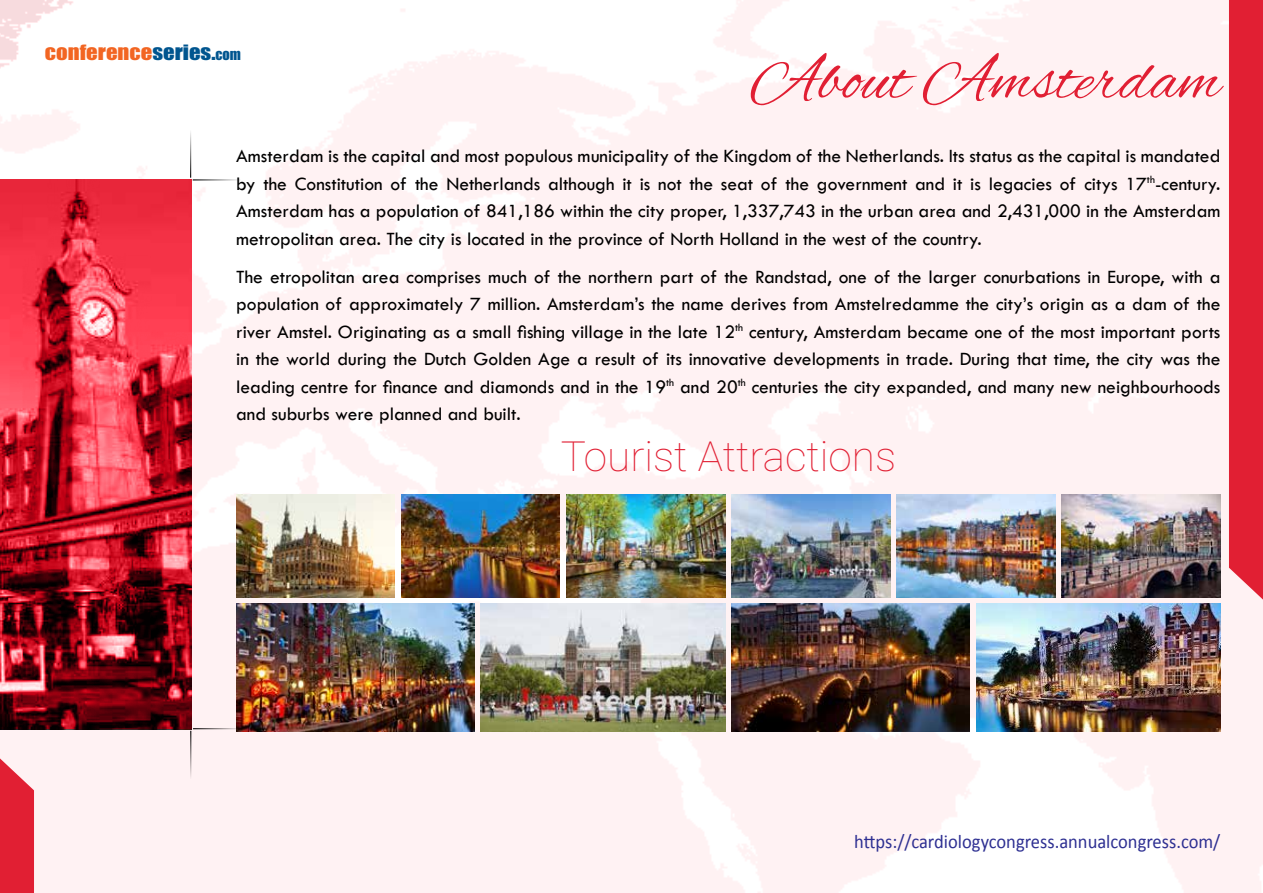
<style>
.page{position:relative;width:1263px;height:893px;background:#fff}
.page>*{position:absolute;margin:0;border:0;box-sizing:border-box;transform-origin:0 0}
.t1{font:66.6px "Alex Brush";color:#e11f33}
.t2{font:100 41.55px "Roboto";color:#e11f33}
.t3{font:19.5px/27.5px "Tw Cen";color:#000;text-align:justify}
.t4{font:19.5px "Calibri";color:#2e3092;scale:.95 1}
.t5{font:19.5px "Impact";color:#f26522;scale:1.16 1}
.s1{color:#00558f}
.s2{font-size:13.95px;color:#00558f}
</style>
<div class="page">
<img style="left:0;top:0;width:1263px;height:893px">
<svg style="left:0;top:758px;width:34px;height:135px;background:#e4384a"></svg>
<div style="left:1229px;top:0;width:34px;height:600px;background:#e11f33"></div>
<div style="left:44px;top:43px;width:198px;height:19px;background:#fff"></div>
<img style="left:0;top:179px;width:191px;height:550px">
<hr style="left:190px;top:731px;width:1px;height:48px;background:#000">
<hr style="left:193px;top:728px;width:49px;height:1px;background:#000">
<hr style="left:193px;top:179px;width:48px;height:1px;background:#000">
<hr style="left:190px;top:129px;width:1px;height:49px;background:#000">
<img style="left:236px;top:494px;width:159px;height:103px">
<img style="left:566px;top:494px;width:159px;height:103px">
<img style="left:897px;top:494px;width:158px;height:103px">
<img style="left:401px;top:494px;width:159px;height:103px">
<img style="left:236px;top:603px;width:238px;height:128px">
<img style="left:731px;top:603px;width:239px;height:128px">
<img style="left:481px;top:603px;width:244px;height:128px">
<img style="left:976px;top:603px;width:244px;height:128px">
<img style="left:731px;top:494px;width:159px;height:103px">
<img style="left:1062px;top:494px;width:158px;height:103px">
<p class="t5" style="left:45px;top:37px;width:170px">CONFERENCE<span class="s1">SERIES.</span><span class="s2">COM</span></p>
<h1 class="t1" style="left:751px;top:42px;width:471px">About Amsterdam</h1>
<p class="t3" style="left:236px;top:142px;width:986px">Amsterdam is the capital and most populous municipality of the Kingdom of the Netherlands. Its status as the capital is mandated by the Constitution of the Netherlands although it is not the seat of the government and it is legacies of citys 17<sup>th</sup>-century.<br>Amsterdam has a population of 841,186 within the city proper, 1,337,743 in the urban area and 2,431,000 in the Amsterdam metropolitan area. The city is located in the province of North Holland in the west of the country.</p>
<p class="t3" style="left:236px;top:263px;width:986px">The etropolitan area comprises much of the northern part of the Randstad, one of the larger conurbations in Europe, with a population of approximately 7 million. Amsterdam’s the name derives from Amstelredamme the city’s origin as a dam of the river Amstel. Originating as a small fishing village in the late 12<sup>th</sup> century, Amsterdam became one of the most important ports in the world during the Dutch Golden Age a result of its innovative developments in trade. During that time, the city was the leading centre for finance and diamonds and in the 19<sup>th</sup> and 20<sup>th</sup> centuries the city expanded, and many new neighbourhoods and suburbs were planned and built.</p>
<h2 class="t2" style="left:561px;top:427px;width:337px">Tourist Attractions</h2>
<p class="t4" style="left:854px;top:829px;width:387px">https://cardiologycongress.annualcongress.com/</p>
</div>
